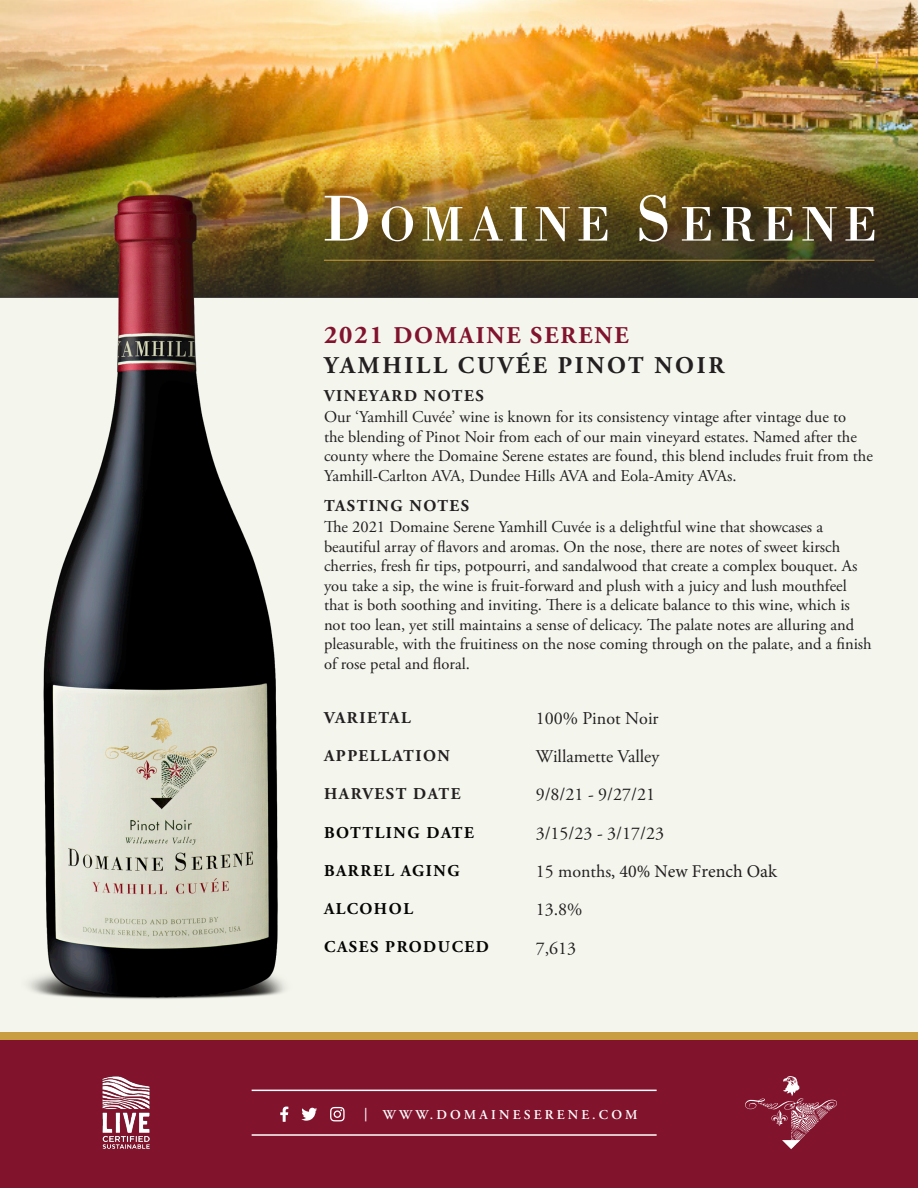
<style>
.page{position:relative;width:918px;height:1188px;background:#fff}
.page>*{position:absolute;margin:0;border:0;box-sizing:border-box;transform-origin:0 0}
.t1{font:700 24px "Adobe Garamond Pro";letter-spacing:.115em;color:#231f20}
.t2{font:700 24px "Adobe Garamond Pro";letter-spacing:.08em;color:#82132e}
.t3{font:18px/38.2px "Adobe Garamond Pro";color:#231f20}
.t4{font:16.5px/19.5px "Adobe Garamond Pro";color:#231f20}
.t5{font:700 16.5px "Adobe Garamond Pro";letter-spacing:.095em;color:#231f20}
.t6{font:700 16.5px "Adobe Garamond Pro";letter-spacing:.095em;color:#040503}
.t7{font:600 13.5px "Adobe Garamond Pro";letter-spacing:.235em;color:#fff}
.s1{font-size:25.5px}
.s2{font-family:"Minion Pro"}
</style>
<div class="page">
<div style="left:0;top:273px;width:918px;height:783px;background:#f4f6ee"></div>
<div style="left:0;top:1032px;width:918px;height:36px;background:#c99e42"></div>
<div style="left:0;top:1040px;width:918px;height:148px;background:#82132d"></div>
<img style="left:102px;top:1076px;width:48px;height:73px">
<svg style="left:745px;top:1076px;width:92px;height:73px"></svg>
<hr style="left:252px;top:1090px;width:405px;height:1px;background:#fff">
<hr style="left:252px;top:1134px;width:405px;height:2px;background:#fff">
<svg style="left:280px;top:1107px;width:8px;height:15px"></svg>
<svg style="left:301px;top:1108px;width:16px;height:13px"></svg>
<svg style="left:330px;top:1107px;width:15px;height:14px"></svg>
<img style="left:0;top:0;width:918px;height:83px">
<img style="left:0;top:83px;width:918px;height:215px">
<svg style="left:325px;top:196px;width:43px;height:45px"></svg>
<svg style="left:382px;top:206px;width:31px;height:35px"></svg>
<svg style="left:422px;top:207px;width:40px;height:34px"></svg>
<svg style="left:470px;top:206px;width:33px;height:35px"></svg>
<svg style="left:511px;top:207px;width:16px;height:34px"></svg>
<svg style="left:535px;top:207px;width:35px;height:34px"></svg>
<svg style="left:579px;top:207px;width:29px;height:34px"></svg>
<svg style="left:640px;top:195px;width:27px;height:47px"></svg>
<svg style="left:682px;top:207px;width:29px;height:34px"></svg>
<svg style="left:722px;top:207px;width:33px;height:34px"></svg>
<svg style="left:764px;top:207px;width:29px;height:34px"></svg>
<svg style="left:802px;top:207px;width:35px;height:34px"></svg>
<svg style="left:845px;top:207px;width:29px;height:34px"></svg>
<hr style="left:324px;top:260px;width:550px;height:1px;background:#c99e42">
<img style="left:21px;top:161px;width:275px;height:838px">
<p class="t2" style="left:324px;top:321px;width:306px"><span class="s1">2021</span> DOMAINE SERENE</p>
<p class="t1" style="left:324px;top:352px;width:402px">YAMHILL CUVÉE PINOT NOIR</p>
<p class="t5" style="left:324px;top:386px;width:161px">VINEYARD NOTES</p>
<p class="t4" style="left:324px;top:408px;width:550px">Our ‘Yamhill Cuvée’ wine is known for its consistency vintage after vintage due to<br>the blending of Pinot Noir from each of our main vineyard estates. Named after the county where the Domaine Serene estates are found, this blend includes fruit from the Yamhill-Carlton AVA, Dundee Hills AVA and Eola-Amity AVAs.</p>
<p class="t5" style="left:324px;top:496px;width:147px">TASTING NOTES</p>
<p class="t4" style="left:324px;top:518px;width:549px">The 2021 Domaine Serene Yamhill Cuvée is a delightful wine that showcases a beautiful array of flavors and aromas. On the nose, there are notes of sweet kirsch cherries, fresh fir tips, potpourri, and sandalwood that create a complex bouquet. As you take a sip, the wine is fruit-forward and plush with a juicy and lush mouthfeel that is both soothing and inviting. There is a delicate balance to this wine, which is not too lean, yet still maintains a sense of delicacy. The palate notes are alluring and pleasurable, with the fruitiness on the nose coming through on the palate, and a finish of rose petal and floral.</p>
<p class="t5" style="left:324px;top:708px;width:88px">VARIETAL</p>
<p class="t5" style="left:324px;top:746px;width:127px">APPELLATION</p>
<p class="t5" style="left:324px;top:784px;width:138px">HARVEST DATE</p>
<p class="t6" style="left:324px;top:823px;width:151px">BOTTLING DATE</p>
<p class="t6" style="left:324px;top:861px;width:137px">BARREL AGING</p>
<p class="t6" style="left:324px;top:899px;width:90px">ALCOHOL</p>
<p class="t6" style="left:324px;top:938px;width:166px">CASES PRODUCED</p>
<p class="t3" style="left:536px;top:700px;width:243px">100% Pinot Noir<br>Willamette Valley<br>9/8/21 - 9/27/21<br>3/15/23 - 3/17/23<br>15 months<span class="s2">, 40% New French Oak<br></span>13.8%<br>7,613</p>
<p class="t7" style="left:364px;top:1107px;width:275px">| WWW.DOMAINESERENE.COM</p>
</div>
